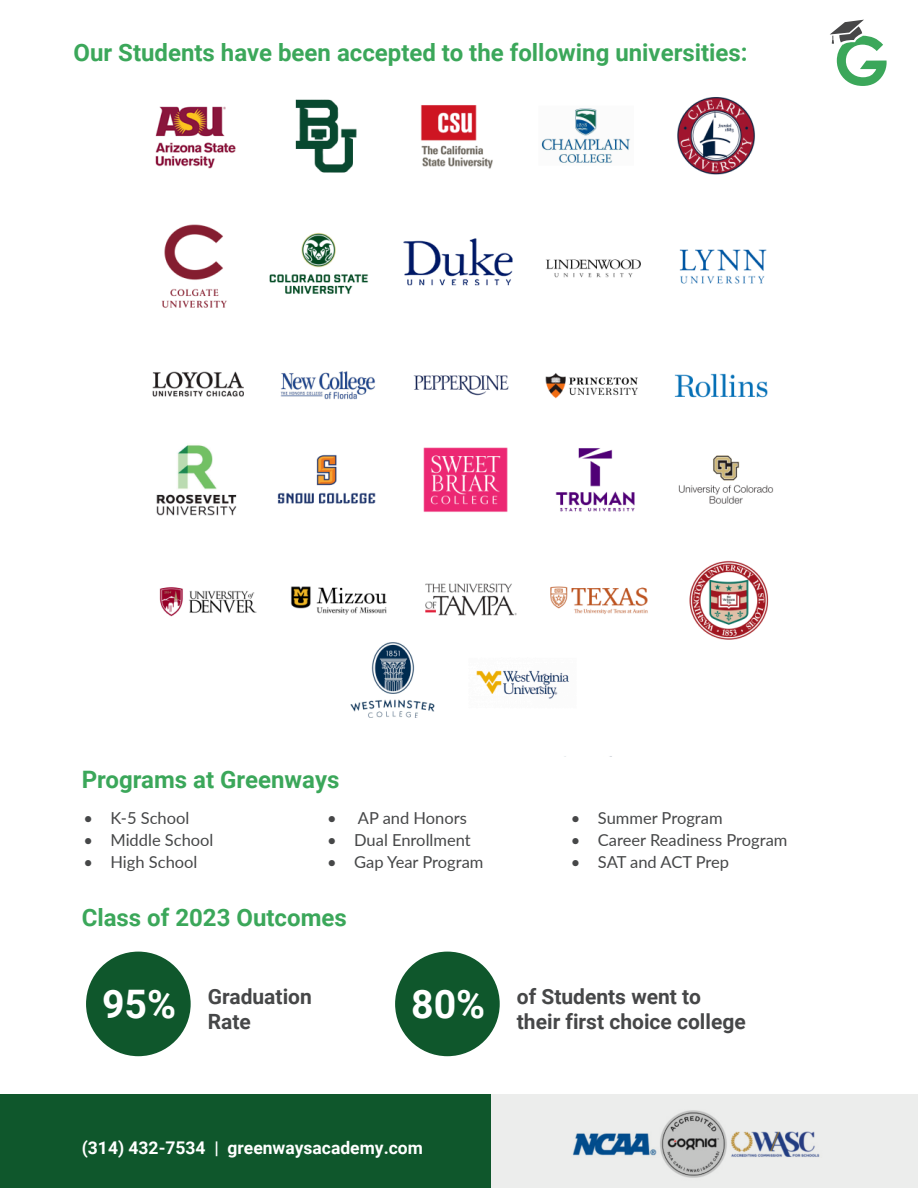
<style>
.page{position:relative;width:918px;height:1188px;background:#fff}
.page>*{position:absolute;margin:0;border:0;box-sizing:border-box;transform-origin:0 0}
.t1{font:700 39.3px "Roboto";color:#fff}
.t2{font:700 24px "Roboto";color:#3ba75a}
.t3{font:700 21px/24.9px "Roboto";color:#464748}
.t4{font:700 17.55px "Roboto";color:#fff}
.t5{font:16.5px "Lato";color:#464748}
</style>
<div class="page">
<svg style="left:830px;top:20px;width:57px;height:66px"></svg>
<img style="left:152px;top:97px;width:622px;height:660px">
<div style="left:0;top:1095px;width:492px;height:93px;background:#0f572c"></div>
<div style="left:492px;top:1095px;width:426px;height:93px;background:#ecedec"></div>
<img style="left:572px;top:1110px;width:248px;height:68px">
<div style="left:86px;top:952px;width:105px;height:104px;background:#0f572c;border-radius:50%"></div>
<div style="left:395px;top:952px;width:105px;height:104px;background:#0f572c;border-radius:50%"></div>
<h2 class="t2" style="left:74px;top:35px;width:676px">Our Students have been accepted to the following universities:</h2>
<h2 class="t2" style="left:82px;top:762px;width:259px">Programs at Greenways</h2>
<p class="t5" style="left:83px;top:807px;width:107px">• K-5 School</p>
<p class="t5" style="left:83px;top:829px;width:132px">• Middle School</p>
<p class="t5" style="left:83px;top:850px;width:116px">• High School</p>
<p class="t5" style="left:327px;top:807px;width:141px">• AP and Honors</p>
<p class="t5" style="left:327px;top:829px;width:145px">• Dual Enrollment</p>
<p class="t5" style="left:327px;top:850px;width:158px">• Gap Year Program</p>
<h2 class="t2" style="left:82px;top:901px;width:267px">Class of 2023 Outcomes</h2>
<p class="t5" style="left:571px;top:807px;width:153px">• Summer Program</p>
<p class="t5" style="left:571px;top:828px;width:218px">• Career Readiness Program</p>
<p class="t5" style="left:571px;top:850px;width:160px">• SAT and ACT Prep</p>
<h1 class="t1" style="left:102px;top:977px;width:76px">95%</h1>
<p class="t3" style="left:411px;top:983px;width:336px;text-indent:106px">of Students went to<br><sup>80%</sup> their first choice college</p>
<p class="t3" style="left:208px;top:983px;width:106px">Graduation<br>Rate</p>
<p class="t4" style="left:82px;top:1135px;width:343px">(314) 432-7534 | greenwaysacademy.com</p>
</div>
